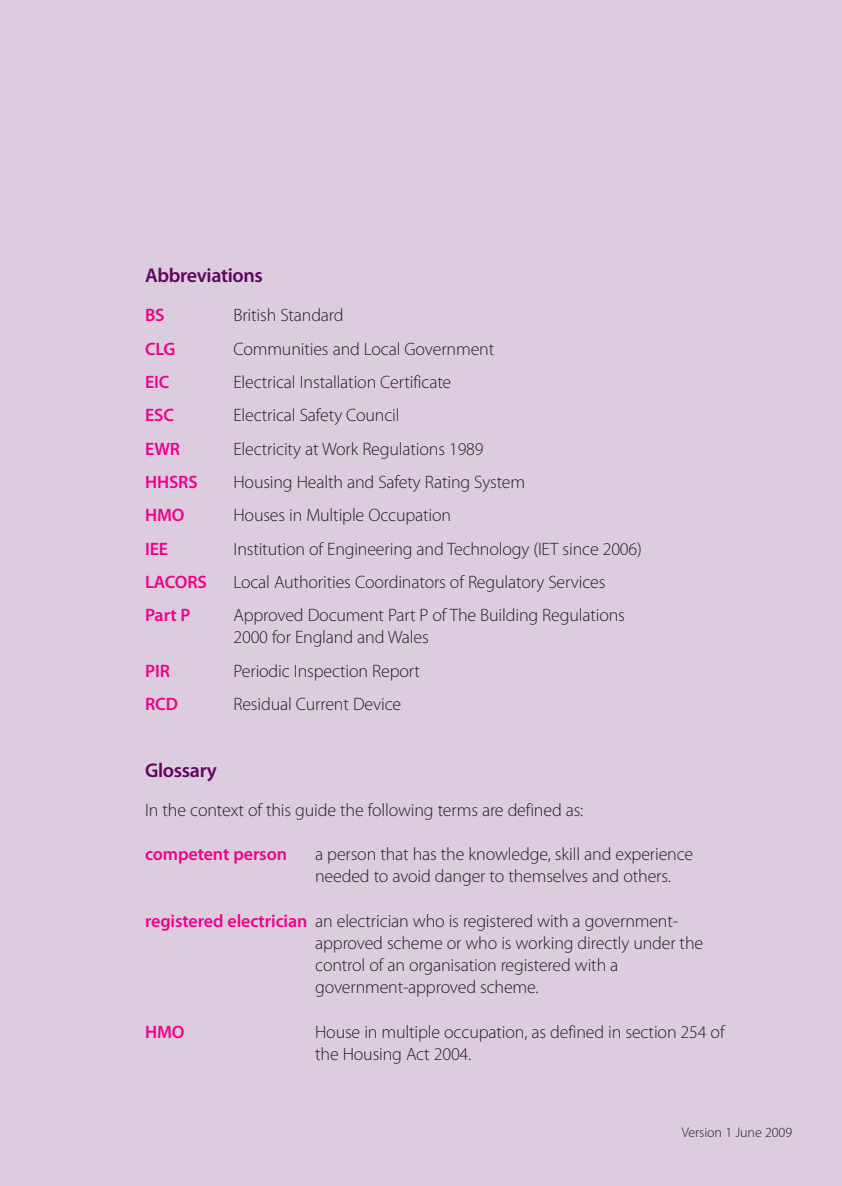
<style>
.page{position:relative;width:842px;height:1186px;background:#dccdde}
.page>*{position:absolute;margin:0;border:0;box-sizing:border-box;transform-origin:0 0}
.t1{font:600 20px "Myriad Pro";letter-spacing:-.015em;color:#62035f}
.t2{font:300 18px/22px "Myriad Pro";letter-spacing:-.01em;color:#231f20}
.t3{font:600 18px "Myriad Pro";letter-spacing:-.005em;color:#ed028c}
.t4{font:300 14px "Myriad Pro";letter-spacing:-.005em;color:#231f20}
.s1{font-weight:600;color:#ed028c}
</style>
<div class="page">
<p class="t1" style="left:145px;top:268px;width:119px">Abbreviations</p>
<p class="t3" style="left:145px;top:308px;width:21px">BS</p>
<p class="t2" style="left:233px;top:305px;width:112px">British Standard</p>
<p class="t3" style="left:145px;top:342px;width:32px">CLG</p>
<p class="t2" style="left:233px;top:339px;width:262px">Communities and Local Government</p>
<p class="t3" style="left:145px;top:375px;width:26px">EIC</p>
<p class="t2" style="left:233px;top:372px;width:219px">Electrical Installation Certificate</p>
<p class="t3" style="left:145px;top:408px;width:30px">ESC</p>
<p class="t2" style="left:233px;top:405px;width:168px">Electrical Safety Council</p>
<p class="t3" style="left:145px;top:442px;width:37px">EWR</p>
<p class="t2" style="left:233px;top:439px;width:252px">Electricity at Work Regulations 1989</p>
<p class="t3" style="left:145px;top:475px;width:54px">HHSRS</p>
<p class="t2" style="left:233px;top:472px;width:293px">Housing Health and Safety Rating System</p>
<p class="t3" style="left:145px;top:508px;width:41px">HMO</p>
<p class="t2" style="left:233px;top:505px;width:219px">Houses in Multiple Occupation</p>
<p class="t3" style="left:145px;top:542px;width:25px">IEE</p>
<p class="t2" style="left:233px;top:539px;width:410px">Institution of Engineering and Technology (IET since 2006)</p>
<p class="t3" style="left:145px;top:575px;width:63px">LACORS</p>
<p class="t2" style="left:233px;top:572px;width:374px">Local Authorities Coordinators of Regulatory Services</p>
<p class="t3" style="left:145px;top:608px;width:47px">Part P</p>
<p class="t2" style="left:233px;top:605px;width:393px">Approved Document Part P of The Building Regulations<br>2000 for England and Wales</p>
<p class="t3" style="left:145px;top:664px;width:26px">PIR</p>
<p class="t2" style="left:233px;top:661px;width:188px">Periodic Inspection Report</p>
<p class="t3" style="left:145px;top:697px;width:34px">RCD</p>
<p class="t2" style="left:233px;top:694px;width:169px">Residual Current Device</p>
<p class="t1" style="left:145px;top:762px;width:73px">Glossary</p>
<p class="t2" style="left:145px;top:800px;width:440px">In the context of this guide the following terms are defined as:</p>
<p class="t3" style="left:145px;top:847px;width:143px">competent person</p>
<p class="t2" style="left:315px;top:845px;width:380px">a person that has the knowledge, skill and experience needed to avoid danger to themselves and others.</p>
<p class="t2" style="left:315px;top:911px;width:390px;text-indent:-170px"><span class="s1">registered electrician</span> an electrician who is registered with a government&shy;approved scheme or who is working directly under the control of an organisation registered with a government-approved scheme.</p>
<p class="t3" style="left:145px;top:1025px;width:41px">HMO</p>
<p class="t2" style="left:315px;top:1022px;width:411px">House in multiple occupation, as defined in section 254 of the Housing Act 2004.</p>
<p class="t4" style="left:682px;top:1127px;width:112px">Version 1 June 2009</p>
</div>
